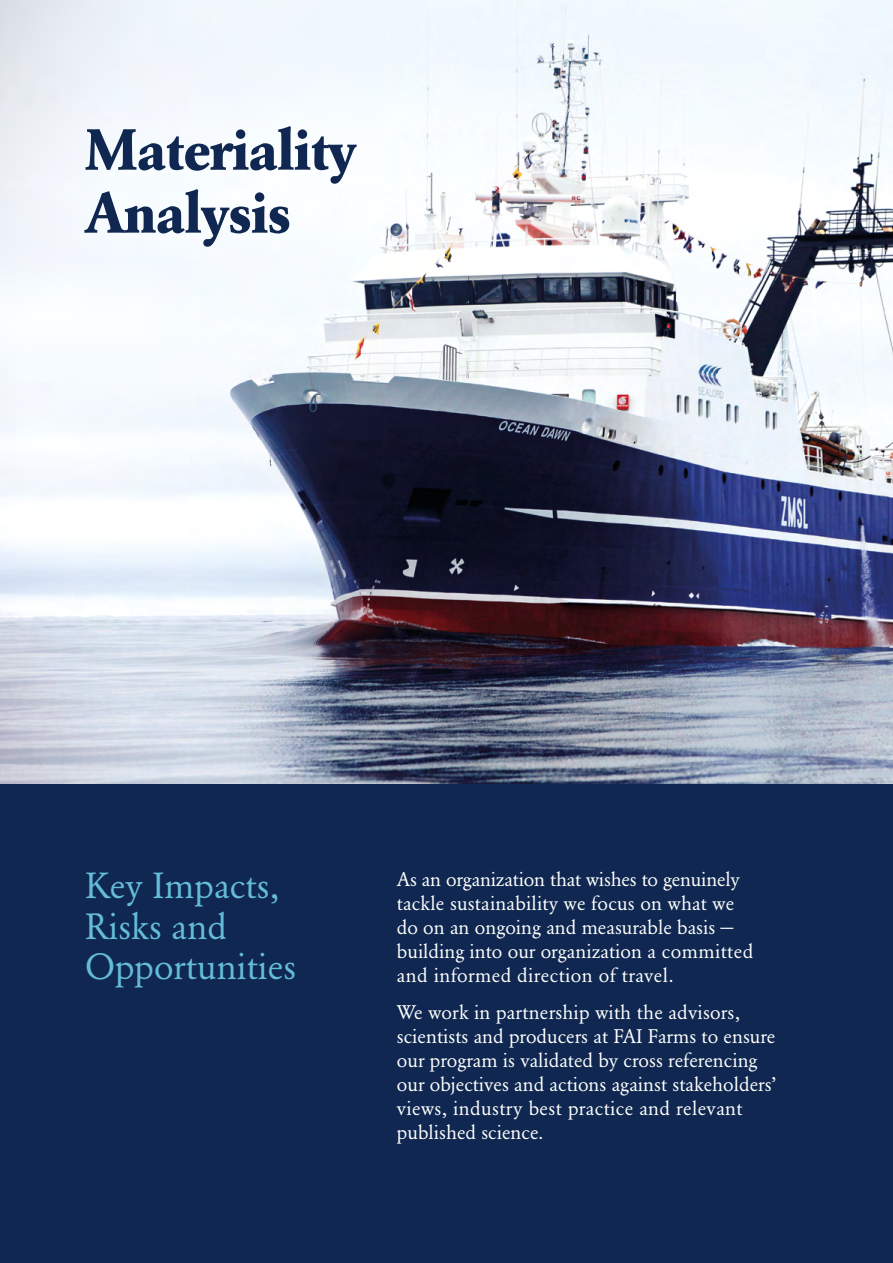
<style>
.page{position:relative;width:893px;height:1263px;background:#fff}
.page>*{position:absolute;margin:0;border:0;box-sizing:border-box;transform-origin:0 0}
.t1{font:700 57px/63px "Garamond BQ";color:#102851}
.t2{font:36px/40.5px "Garamond BQ";color:#64bcd9}
.t3{font:19.5px/24px "Garamond BQ";color:#fff}
</style>
<div class="page">
<img style="left:0;top:0;width:893px;height:784px">
<div style="left:0;top:784px;width:893px;height:479px;background:#102851"></div>
<h1 class="t1" style="left:85px;top:119px;width:272px">Materiality<br>Analysis</h1>
<h2 class="t2" style="left:85px;top:866px;width:213px">Key Impacts,<br>Risks and<br>Opportunities</h2>
<p class="t3" style="left:397px;top:867px;width:358px">As an organization that wishes to genuinely tackle sustainability we focus on what we do on an ongoing and measurable basis — building into our organization a committed and informed direction of travel.</p>
<p class="t3" style="left:397px;top:1000px;width:381px">We work in partnership with the advisors, scientists and producers at FAI Farms to ensure our program is validated by cross referencing our objectives and actions against stakeholders’ views, industry best practice and relevant published science.</p>
</div>
